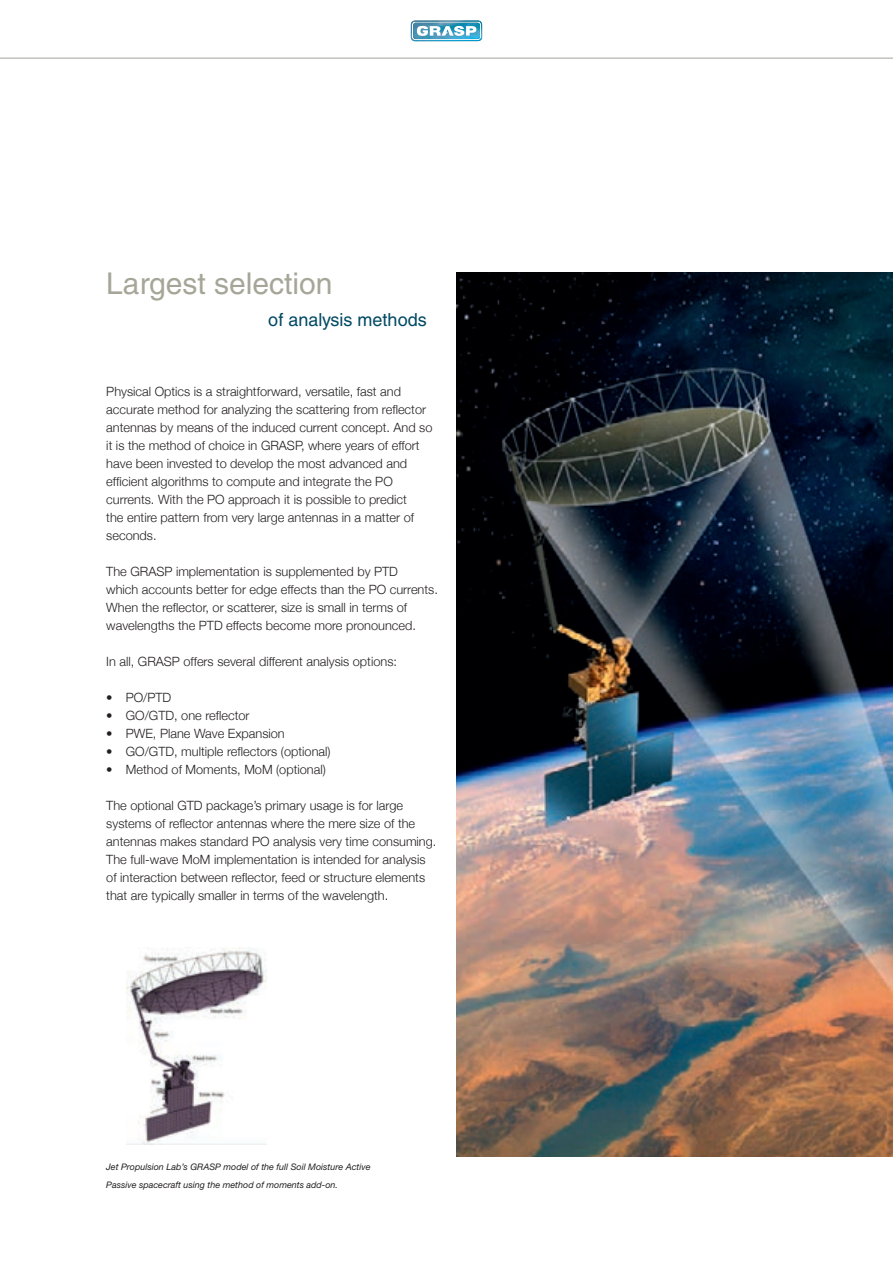
<style>
.page{position:relative;width:893px;height:1263px;background:#fff}
.page>*{position:absolute;margin:0;border:0;box-sizing:border-box;transform-origin:0 0}
.t1{font:30px "Helvetica LT Std";color:#a6a698}
.t2{font:18px "Helvetica LT Std";color:#004964}
.t3{font:300 12.75px/18px "Helvetica Neue";color:#231f20}
.t4{font:italic 9px/18px "Helvetica Neue";color:#231f20}
</style>
<div class="page">
<svg style="left:411px;top:21px;width:71px;height:20px"></svg>
<hr style="left:0;top:58px;width:893px;height:1px;background:#a6a698">
<img style="left:456px;top:272px;width:437px;height:885px">
<img style="left:126px;top:948px;width:141px;height:197px">
<h1 class="t1" style="left:106px;top:266px;width:228px">Largest selection</h1>
<h2 class="t2" style="left:268px;top:309px;width:160px">of analysis methods</h2>
<p class="t3" style="left:106px;top:382px;width:328px">Physical Optics is a straightforward, versatile, fast and accurate method for analyzing the scattering from reflector antennas by means of the induced current concept. And so it is the method of choice in GRASP, where years of effort have been invested to develop the most advanced and efficient algorithms to compute and integrate the PO currents. With the PO approach it is possible to predict<br>the entire pattern from very large antennas in a matter of seconds.</p>
<p class="t3" style="left:106px;top:562px;width:333px">The GRASP implementation is supplemented by PTD<br>which accounts better for edge effects than the PO currents.<br>When the reflector, or scatterer, size is small in terms of wavelengths the PTD effects become more pronounced.</p>
<p class="t3" style="left:106px;top:652px;width:292px">In all, GRASP offers several different analysis options:</p>
<p class="t3" style="left:106px;top:688px;width:67px">• PO/PTD</p>
<p class="t3" style="left:106px;top:706px;width:145px">• GO/GTD, one reflector</p>
<p class="t3" style="left:106px;top:724px;width:180px">• PWE, Plane Wave Expansion</p>
<p class="t3" style="left:106px;top:742px;width:226px">• GO/GTD, multiple reflectors (optional)</p>
<p class="t3" style="left:106px;top:760px;width:221px">• Method of Moments, MoM (optional)</p>
<p class="t3" style="left:106px;top:796px;width:332px">The optional GTD package’s primary usage is for large systems of reflector antennas where the mere size of the antennas makes standard PO analysis very time consuming.<br>The full-wave MoM implementation is intended for analysis of interaction between reflector, feed or structure elements that are typically smaller in terms of the wavelength.</p>
<p class="t4" style="left:106px;top:1158px;width:266px">Jet Propulsion Lab’s GRASP model of the full Soil Moisture Active<br>Passive spacecraft using the method of moments add-on.</p>
</div>
